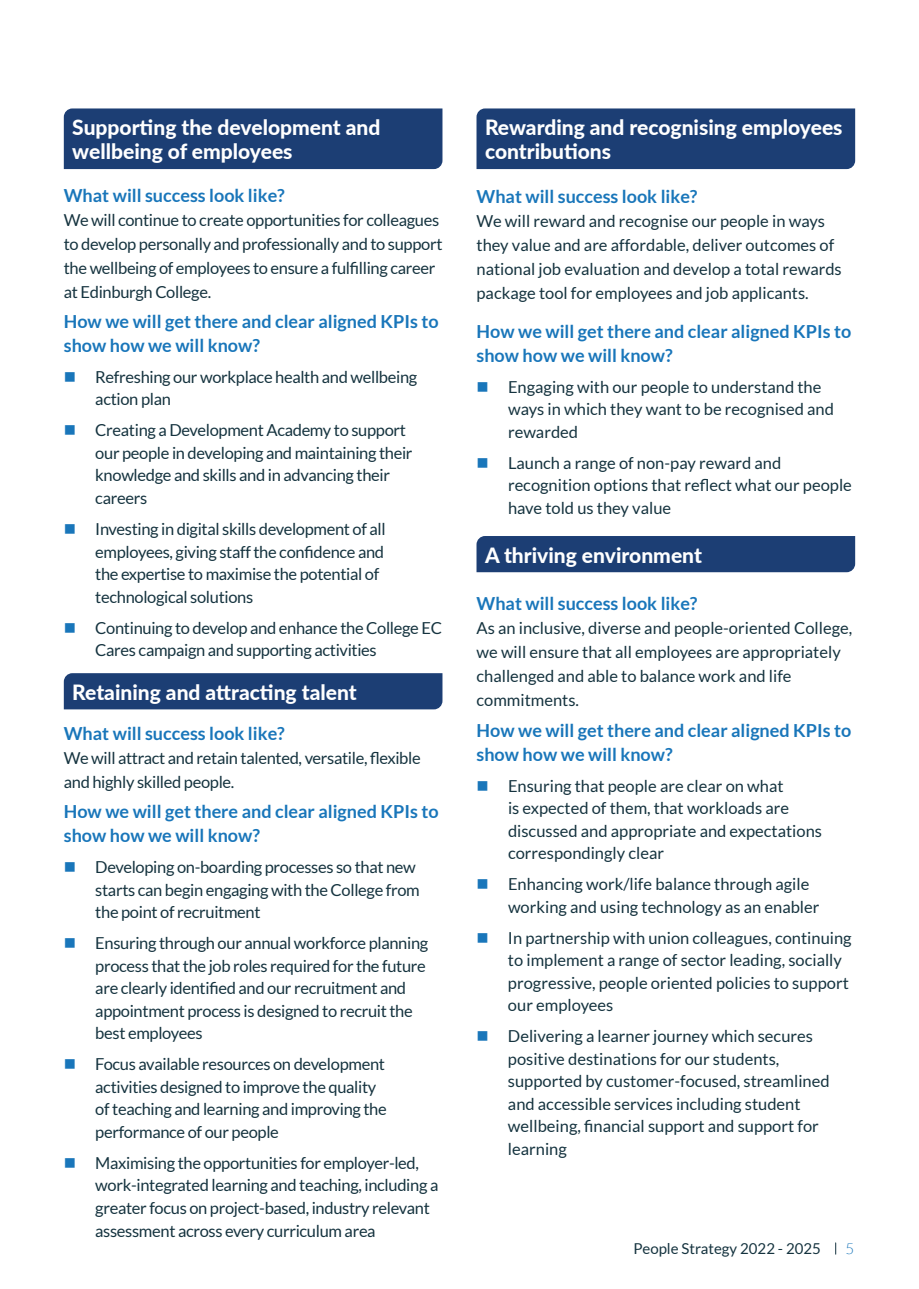
<style>
.page{position:relative;width:919px;height:1289px;background:#fff}
.page>*{position:absolute;margin:0;border:0;box-sizing:border-box;transform-origin:0 0}
.t1{font:800 21px/24px "Lato";color:#fff}
.t2{font:700 18px/24px "Lato";color:#1976ba}
.t3{font:16.5px/22.5px "Lato";letter-spacing:-.02em;color:#15333f}
.t4{font:16.5px/22.5px "Lato";color:#15333f}
.t5{font:15px "Lato";color:#15333f}
.t6{font:300 15px "Lato";color:#1976ba}
.s1{color:#1976ba}
</style>
<div class="page">
<svg style="left:835px;top:1242px;width:1px;height:12px"></svg>
<div style="left:64px;top:108px;width:378px;height:61px;background:#1c3e74"></div>
<div style="left:64px;top:673px;width:378px;height:36px;background:#1c3e74"></div>
<div style="left:476px;top:108px;width:379px;height:61px;background:#1c3e74"></div>
<div style="left:476px;top:536px;width:379px;height:36px;background:#1c3e74"></div>
<p class="t1" style="left:72px;top:115px;width:309px">Supporting the development and wellbeing of employees</p>
<p class="t2" style="left:64px;top:183px;width:222px">What will success look like?</p>
<p class="t3" style="left:64px;top:208px;width:380px;line-height:24px">We will continue to create opportunities for colleagues to develop personally and professionally and to support the wellbeing of employees to ensure a fulfilling career at Edinburgh College.</p>
<p class="t2" style="left:64px;top:309px;width:376px">How we will get there and clear aligned KPIs to show how we will know?</p>
<p class="t3" style="left:95px;top:365px;width:323px;text-indent:-31px"><span class="s1">■</span> Refreshing our workplace health and wellbeing action plan</p>
<p class="t3" style="left:95px;top:419px;width:319px;text-indent:-31px"><span class="s1">■</span> Creating a Development Academy to support our people in developing and maintaining their knowledge and skills and in advancing their careers</p>
<p class="t3" style="left:95px;top:517px;width:292px;text-indent:-31px"><span class="s1">■</span> Investing in digital skills development of all employees, giving staff the confidence and the expertise to maximise the potential of technological solutions</p>
<p class="t3" style="left:95px;top:616px;width:348px;text-indent:-31px"><span class="s1">■</span> Continuing to develop and enhance the College EC<br>Cares campaign and supporting activities</p>
<p class="t1" style="left:72px;top:679px;width:286px">Retaining and attracting talent</p>
<p class="t2" style="left:64px;top:721px;width:222px">What will success look like?</p>
<p class="t3" style="left:64px;top:746px;width:358px;line-height:24px">We will attract and retain talented, versatile, flexible and highly skilled people.</p>
<p class="t2" style="left:64px;top:799px;width:376px">How we will get there and clear aligned KPIs to show how we will know?</p>
<p class="t3" style="left:95px;top:855px;width:326px;text-indent:-31px"><span class="s1">■</span> Developing on-boarding processes so that new starts can begin engaging with the College from the point of recruitment</p>
<p class="t3" style="left:95px;top:932px;width:334px;text-indent:-31px"><span class="s1">■</span> Ensuring through our annual workforce planning process that the job roles required for the future are clearly identified and our recruitment and appointment process is designed to recruit the best employees</p>
<p class="t3" style="left:95px;top:1053px;width:293px;text-indent:-31px"><span class="s1">■</span> Focus available resources on development activities designed to improve the quality of teaching and learning and improving the performance of our people</p>
<p class="t3" style="left:95px;top:1151px;width:344px;text-indent:-31px"><span class="s1">■</span> Maximising the opportunities for employer-led, work-integrated learning and teaching, including a greater focus on project-based, industry relevant assessment across every curriculum area</p>
<p class="t1" style="left:485px;top:115px;width:359px">Rewarding and recognising employees contributions</p>
<p class="t2" style="left:476px;top:184px;width:222px">What will success look like?</p>
<p class="t4" style="left:476px;top:209px;width:367px;line-height:24px">We will reward and recognise our people in ways they value and are affordable, deliver outcomes of national job evaluation and develop a total rewards package tool for employees and job applicants.</p>
<p class="t2" style="left:476px;top:319px;width:376px">How we will get there and clear aligned KPIs to show how we will know?</p>
<p class="t4" style="left:508px;top:375px;width:327px;text-indent:-31px"><span class="s1">■</span> Engaging with our people to understand the ways in which they want to be recognised and rewarded</p>
<p class="t4" style="left:508px;top:451px;width:345px;text-indent:-31px"><span class="s1">■</span> Launch a range of non-pay reward and recognition options that reflect what our people have told us they value</p>
<p class="t1" style="left:485px;top:542px;width:218px">A thriving environment</p>
<p class="t2" style="left:476px;top:591px;width:222px">What will success look like?</p>
<p class="t4" style="left:476px;top:616px;width:377px;line-height:24px">As an inclusive, diverse and people-oriented College, we will ensure that all employees are appropriately challenged and able to balance work and life commitments.</p>
<p class="t2" style="left:476px;top:717px;width:376px">How we will get there and clear aligned KPIs to show how we will know?</p>
<p class="t4" style="left:508px;top:774px;width:315px;text-indent:-31px"><span class="s1">■</span> Ensuring that people are clear on what<br>is expected of them, that workloads are discussed and appropriate and expectations correspondingly clear</p>
<p class="t4" style="left:508px;top:872px;width:313px;text-indent:-31px"><span class="s1">■</span> Enhancing work/life balance through agile working and using technology as an enabler</p>
<p class="t4" style="left:508px;top:926px;width:345px;text-indent:-31px"><span class="s1">■</span> In partnership with union colleagues, continuing to implement a range of sector leading, socially progressive, people oriented policies to support our employees</p>
<p class="t4" style="left:508px;top:1024px;width:323px;text-indent:-31px"><span class="s1">■</span> Delivering a learner journey which secures positive destinations for our students, supported by customer-focused, streamlined and accessible services including student wellbeing, financial support and support for learning</p>
<p class="t5" style="left:633px;top:1240px;width:189px">People Strategy 2022 - 2025</p>
<p class="t6" style="left:845px;top:1240px;width:10px">5</p>
</div>
